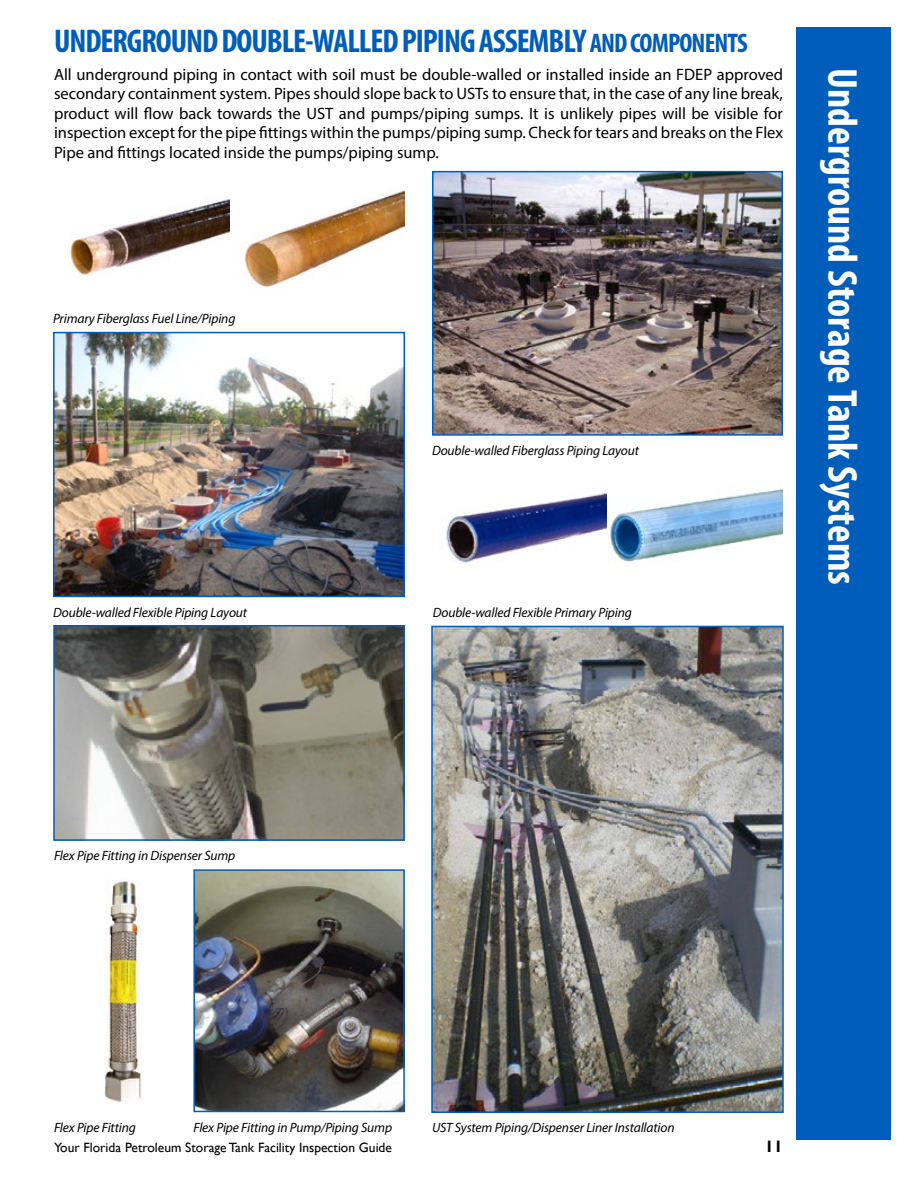
<style>
.page{position:relative;width:918px;height:1188px;background:#fff}
.page>*{position:absolute;margin:0;border:0;box-sizing:border-box;transform-origin:0 0}
.t1{font:700 condensed 42px "Myriad Pro";color:#fff}
.t2{font:700 condensed 33px "Myriad Pro";letter-spacing:-.03em;color:#005db9}
.t3{font:16.5px/19.5px "Myriad Pro";color:#000;text-align:justify}
.t4{font:700 16.5px "Gill Sans";color:#000}
.t5{font:italic 13.5px "Myriad Pro";letter-spacing:-.01em;color:#000}
.t6{font:13.5px "Gill Sans";color:#000}
.s1{font-size:27px}
</style>
<div class="page">
<div style="left:796px;top:27px;width:95px;height:1112px;background:#005db9"></div>
<img style="left:435px;top:174px;width:345px;height:259px">
<div style="left:432px;top:171px;width:351px;height:265px;border:2px solid #005db9"></div>
<img style="left:244px;top:190px;width:160px;height:98px">
<img style="left:69px;top:198px;width:161px;height:78px">
<img style="left:56px;top:335px;width:346px;height:259px">
<div style="left:53px;top:332px;width:352px;height:265px;border:2px solid #005db9"></div>
<img style="left:446px;top:493px;width:161px;height:70px">
<img style="left:610px;top:488px;width:172px;height:74px">
<img style="left:434px;top:629px;width:347px;height:481px">
<div style="left:431px;top:626px;width:353px;height:487px;border:2px solid #005db9"></div>
<img style="left:56px;top:628px;width:346px;height:210px">
<div style="left:53px;top:625px;width:352px;height:216px;border:2px solid #005db9"></div>
<img style="left:104px;top:880px;width:38px;height:222px">
<img style="left:196px;top:872px;width:206px;height:237px">
<div style="left:193px;top:869px;width:212px;height:243px;border:2px solid #005db9"></div>
<p class="t2" style="left:54px;top:20px;width:695px">UNDERGROUND DOUBLE-WALLED PIPING ASSEMBLY <span class="s1">AND COMPONENTS</span></p>
<p class="t3" style="left:54px;top:64px;width:731px">All underground piping in contact with soil must be double-walled or installed inside an FDEP approved secondary containment system. Pipes should slope back to USTs to ensure that, in the case of any line break, product will flow back towards the UST and pumps/piping sumps. It is unlikely pipes will be visible for inspection except for the pipe fittings within the pumps/piping sump. Check for tears and breaks on the Flex Pipe and fittings located inside the pumps/piping sump.</p>
<p class="t5" style="left:53px;top:310px;width:184px">Primary Fiberglass Fuel Line/Piping</p>
<p class="t5" style="left:432px;top:442px;width:208px">Double-walled Fiberglass Piping Layout</p>
<p class="t5" style="left:53px;top:604px;width:196px">Double-walled Flexible Piping Layout</p>
<p class="t5" style="left:433px;top:604px;width:201px">Double-walled Flexible Primary Piping</p>
<p class="t1" style="left:869px;top:68px;width:518px;rotate:90deg">Underground Storage Tank Systems</p>
<p class="t5" style="left:54px;top:847px;width:183px">Flex Pipe Fitting in Dispenser Sump</p>
<p class="t5" style="left:54px;top:1119px;width:83px">Flex Pipe Fitting</p>
<p class="t5" style="left:193px;top:1119px;width:200px">Flex Pipe Fitting in Pump/Piping Sump</p>
<p class="t5" style="left:432px;top:1119px;width:244px">UST System Piping/Dispenser Liner Installation</p>
<p class="t6" style="left:54px;top:1140px;width:339px">Your Florida Petroleum Storage Tank Facility Inspection Guide</p>
<p class="t4" style="left:765px;top:1137px;width:20px">11</p>
</div>
